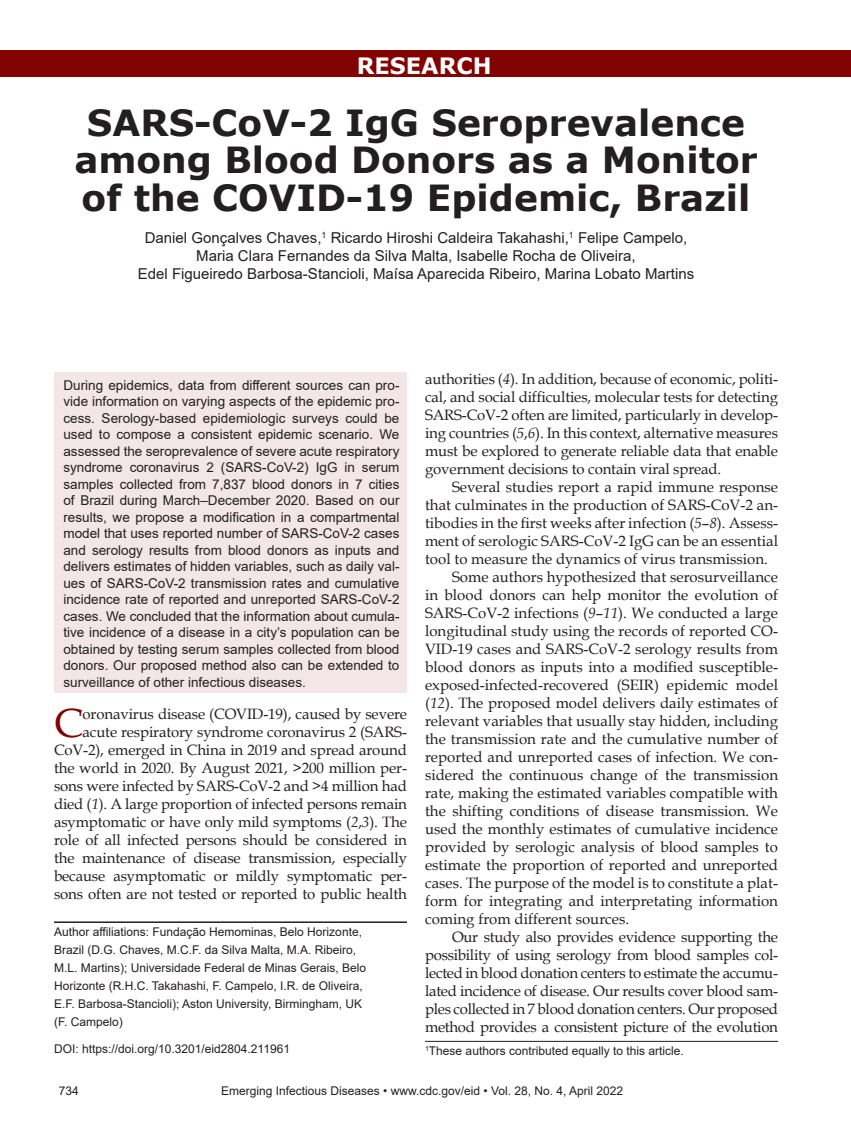
<style>
.page{position:relative;width:851px;height:1134px;background:#fff}
.page>*{position:absolute;margin:0;border:0;box-sizing:border-box;transform-origin:0 0}
.Drop_Cap{font:40.8px "Book Antiqua";color:#820301}
.Article_Title{font:700 36px/37.5px "Verdana";color:#231f20;text-align:center}
.t1{font:700 22.5px "Verdana";color:#fff}
.Body_Text{font:15px/18px "Book Antiqua";color:#231f20;text-align:justify}
.Drop_Cap-2{font:15px/18px "Book Antiqua";letter-spacing:-.01em;color:#231f20;text-align:right}
.Authors{font:15px/18px "Arial";color:#231f20;text-align:center}
.Abstract{font:13.5px/16.5px "Arial";color:#231f20;text-align:justify}
.Affiliations{font:12px/18px "Arial";color:#231f20}
.Footnote{font:12px "Arial";color:#231f20}
.DOI{font:12px "Arial";color:#231f20}
.s1{font-style:italic}
</style>
<div class="page">
<hr style="left:54px;top:921px;width:353px;height:2px;background:#231f20">
<div style="left:0;top:50px;width:850px;height:27px;background:#820301"></div>
<div style="left:54px;top:373px;width:353px;height:320px;background:#f2e6e6"></div>
<hr style="left:425px;top:1041px;width:353px;height:1px;background:#231f20">
<p class="t1" style="left:357px;top:49px;width:136px">RESEARCH</p>
<p class="Article_Title" style="left:74px;top:103px;width:685px">SARS-CoV-2 IgG Seroprevalence among Blood Donors as a Monitor of the COVID-19 Epidemic, Brazil</p>
<p class="Authors" style="left:138px;top:229px;width:558px">Daniel Gonçalves Chaves,<sup>1</sup> Ricardo Hiroshi Caldeira Takahashi,<sup>1</sup> Felipe Campelo,<br>Maria Clara Fernandes da Silva Malta, Isabelle Rocha de Oliveira,<br>Edel Figueiredo Barbosa-Stancioli, Maísa Aparecida Ribeiro, Marina Lobato Martins</p>
<p class="Abstract" style="left:63px;top:377px;width:337px">During epidemics, data from different sources can pro&shy;vide information on varying aspects of the epidemic pro&shy;cess. Serology-based epidemiologic surveys could be used to compose a consistent epidemic scenario. We assessed the seroprevalence of severe acute respiratory syndrome coronavirus 2 (SARS-CoV-2) IgG in serum samples collected from 7,837 blood donors in 7 cities of Brazil during March–December 2020. Based on our results, we propose a modification in a compartmental model that uses reported number of SARS-CoV-2 cases and serology results from blood donors as inputs and delivers estimates of hidden variables, such as daily val&shy;ues of SARS-CoV-2 transmission rates and cumulative incidence rate of reported and unreported SARS-CoV-2 cases. We concluded that the information about cumula&shy;tive incidence of a disease in a city’s population can be obtained by testing serum samples collected from blood donors. Our proposed method also can be extended to surveillance of other infectious diseases.</p>
<p class="Drop_Cap-2" style="left:54px;top:704px;width:354px">oronavirus disease (COVID-19), caused by severe acute respiratory syndrome coronavirus 2 (SARS-CoV-2), emerged in China in 2019 and spread around the world in 2020. By August 2021, &gt;200 million per&shy;sons were infected by SARS-CoV-2 and &gt;4 million had died (<span class="s1">1</span>). A large proportion of infected persons remain asymptomatic or have only mild symptoms (<span class="s1">2</span>,<span class="s1">3</span>). The role of all infected persons should be considered in the maintenance of disease transmission, especially because asymptomatic or mildly symptomatic per&shy;sons often are not tested or reported to public health</p>
<p class="Drop_Cap" style="left:54px;top:694px;width:30px">C</p>
<p class="Affiliations" style="left:54px;top:923px;width:314px">Author affiliations: Fundação Hemominas, Belo Horizonte, Brazil (D.G. Chaves, M.C.F. da Silva Malta, M.A. Ribeiro, M.L. Martins); Universidade Federal de Minas Gerais, Belo Horizonte (R.H.C. Takahashi, F. Campelo, I.R. de Oliveira, E.F. Barbosa-Stancioli); Aston University, Birmingham, UK (F. Campelo)</p>
<p class="DOI" style="left:54px;top:1041px;width:237px">DOI: https://doi.org/10.3201/eid2804.211961</p>
<p class="Drop_Cap-2" style="left:425px;top:369px;width:354px;text-align:justify">authorities (<span class="s1">4</span>). In addition, because of economic, politi&shy;cal, and social difficulties, molecular tests for detecting SARS-CoV-2 often are limited, particularly in develop&shy;ing countries (<span class="s1">5</span>,<span class="s1">6</span>). In this context, alternative measures must be explored to generate reliable data that enable government decisions to contain viral spread.</p>
<p class="Body_Text" style="left:425px;top:477px;width:354px;text-indent:27px">Several studies report a rapid immune response that culminates in the production of SARS-CoV-2 an&shy;tibodies in the first weeks after infection (<span class="s1">5</span>–<span class="s1">8</span>). Assess&shy;ment of serologic SARS-CoV-2 IgG can be an essential tool to measure the dynamics of virus transmission.</p>
<p class="Body_Text" style="left:425px;top:567px;width:354px;text-indent:27px">Some authors hypothesized that serosurveillance in blood donors can help monitor the evolution of SARS-CoV-2 infections (<span class="s1">9</span>–<span class="s1">11</span>). We conducted a large longitudinal study using the records of reported CO-VID-19 cases and SARS-CoV-2 serology results from blood donors as inputs into a modified susceptible&shy;exposed-infected-recovered (SEIR) epidemic model (<span class="s1">12</span>). The proposed model delivers daily estimates of relevant variables that usually stay hidden, including the transmission rate and the cumulative number of reported and unreported cases of infection. We con&shy;sidered the continuous change of the transmission rate, making the estimated variables compatible with the shifting conditions of disease transmission. We used the monthly estimates of cumulative incidence provided by serologic analysis of blood samples to estimate the proportion of reported and unreported cases. The purpose of the model is to constitute a plat&shy;form for integrating and interpretating information coming from different sources.</p>
<p class="Body_Text" style="left:425px;top:927px;width:354px;text-indent:27px">Our study also provides evidence supporting the possibility of using serology from blood samples col&shy;lected in blood donation centers to estimate the accumu&shy;lated incidence of disease. Our results cover blood sam&shy;ples collected in 7 blood donation centers. Our proposed method provides a consistent picture of the evolution</p>
<p class="Footnote" style="left:425px;top:1043px;width:260px"><sup>1</sup>These authors contributed equally to this article.</p>
<p class="Affiliations" style="left:59px;top:1082px;width:22px">734</p>
<p class="Affiliations" style="left:221px;top:1082px;width:403px">Emerging Infectious Diseases • www.cdc.gov/eid • Vol. 28, No. 4, April 2022</p>
</div>
